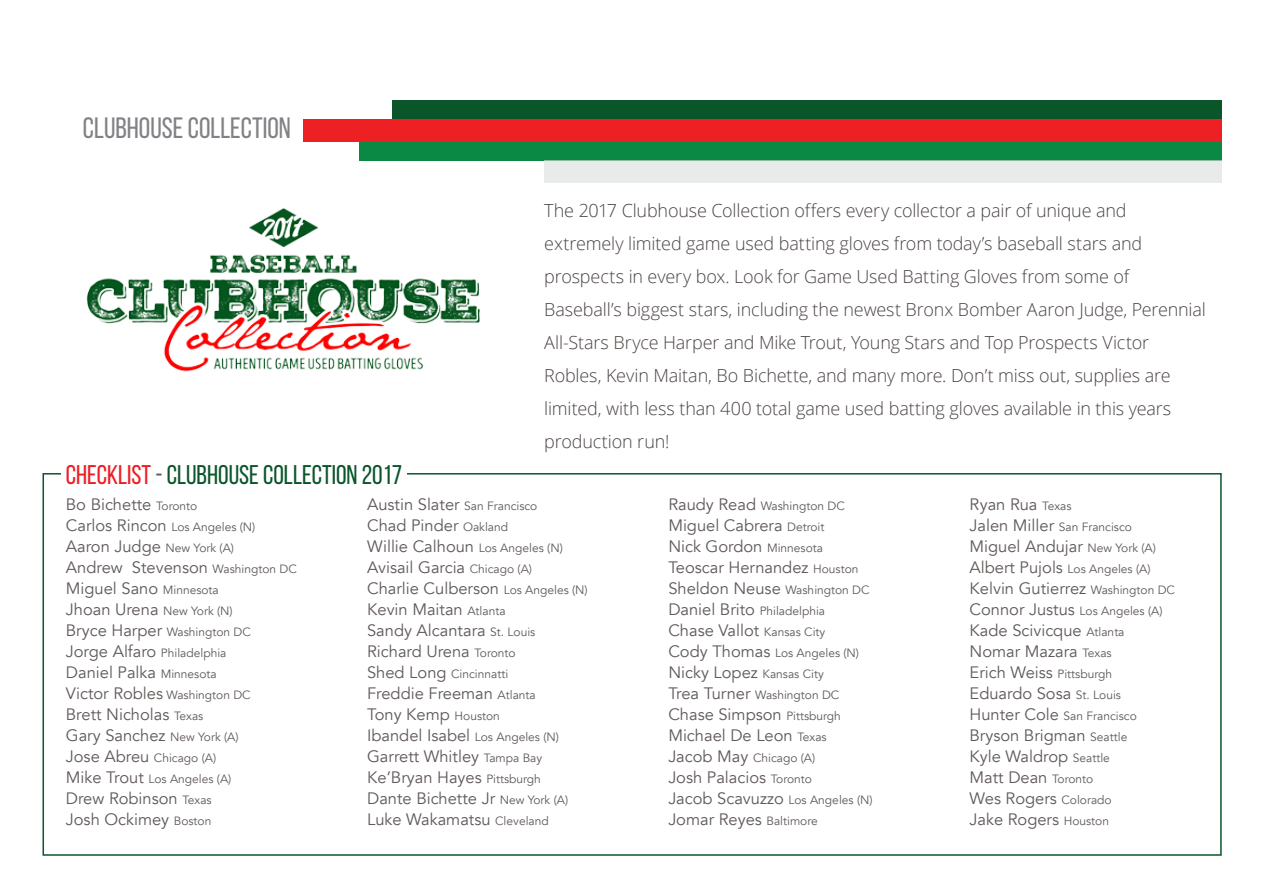
<style>
.page{position:relative;width:1263px;height:893px;background:#fff}
.page>*{position:absolute;margin:0;border:0;box-sizing:border-box;transform-origin:0 0}
.t1{font:29.4px "Bebas Neue";color:#808285}
.t2{font:27px "Bebas Neue";color:#0b552b}
.t3{font:300 18px/33px "Open Sans";letter-spacing:-.01em;color:#4a4442}
.t4{font:16.5px/21px "Avenir";color:#605958}
.t5{font:12px/21px "Avenir";color:#605958}
.s1{color:#ed1d24}
.s2{color:#605958}
.s3{font-size:12px}
.s4{font-size:16.5px}
</style>
<div class="page">
<img style="left:86px;top:106px;width:432px;height:266px">
<div style="left:393px;top:100px;width:829px;height:19px;background:#0b552b"></div>
<div style="left:360px;top:142px;width:862px;height:18px;background:#0a8944"></div>
<div style="left:303px;top:119px;width:919px;height:23px;background:#ed2124"></div>
<div style="left:544px;top:160px;width:678px;height:23px;background:#e9eaea"></div>
<h1 class="t1" style="left:83px;top:112px;width:209px">CLUBHOUSE COLLECTION</h1>
<h2 class="t2" style="left:66px;top:460px;width:338px"><span class="s1">CHECKLIST</span> <span class="s2">-</span> CLUBHOUSE COLLECTION 2017</h2>
<p class="t3" style="left:544px;top:194px;width:663px">The 2017 Clubhouse Collection offers every collector a pair of unique and extremely limited game used batting gloves from today’s baseball stars and prospects in every box. Look for Game Used Batting Gloves from some of Baseball’s biggest stars, including the newest Bronx Bomber Aaron Judge, Perennial All-Stars Bryce Harper and Mike Trout, Young Stars and Top Prospects Victor Robles, Kevin Maitan, Bo Bichette, and many more. Don’t miss out, supplies are limited, with less than 400 total game used batting gloves available in this years production run!</p>
<p class="t4" style="left:66px;top:494px;width:133px">Bo Bichette <span class="s3">Toronto</span></p>
<p class="t5" style="left:66px;top:516px;width:191px"><span class="s4">Carlos Rincon</span> Los Angeles (N)</p>
<p class="t4" style="left:66px;top:536px;width:232px">Aaron Judge <span class="s3">New York (A)<br></span>Andrew Stevenson <span class="s3">Washington DC<br></span>Miguel Sano <span class="s3">Minnesota<br></span>Jhoan Urena <span class="s3">New York (N)</span></p>
<p class="t5" style="left:66px;top:621px;width:187px"><span class="s4">Bryce Harper</span> Washington DC<br><span class="s4">Jorge Alfaro</span> Philadelphia</p>
<p class="t4" style="left:66px;top:662px;width:186px">Daniel Palka <span class="s3">Minnesota<br></span>Victor Robles <span class="s3">Washington DC<br></span>Brett Nicholas <span class="s3">Texas<br></span>Gary Sanchez <span class="s3">New York (A)</span></p>
<p class="t5" style="left:66px;top:747px;width:167px"><span class="s4">Jose Abreu</span> Chicago (A)<br><span class="s4">Mike Trout</span> Los Angeles (A)</p>
<p class="t4" style="left:66px;top:788px;width:147px">Drew Robinson <span class="s3">Texas<br></span>Josh Ockimey <span class="s3">Boston</span></p>
<p class="t4" style="left:367px;top:494px;width:222px">Austin Slater <span class="s3">San Francisco<br></span>Chad Pinder <span class="s3">Oakland<br></span>Willie Calhoun <span class="s3">Los Angeles (N)<br></span>Avisail Garcia <span class="s3">Chicago (A)<br></span>Charlie Culberson <span class="s3">Los Angeles (N)<br></span>Kevin Maitan <span class="s3">Atlanta<br></span>Sandy Alcantara <span class="s3">St. Louis<br></span>Richard Urena <span class="s3">Toronto</span></p>
<p class="t5" style="left:367px;top:663px;width:143px"><span class="s4">Shed Long</span> Cincinnatti</p>
<p class="t4" style="left:367px;top:683px;width:203px">Freddie Freeman <span class="s3">Atlanta<br></span>Tony Kemp <span class="s3">Houston<br></span>Ibandel Isabel <span class="s3">Los Angeles (N)<br></span>Garrett Whitley <span class="s3">Tampa Bay<br></span>Ke’Bryan Hayes <span class="s3">Pittsburgh<br></span>Dante Bichette Jr <span class="s3">New York (A)<br></span>Luke Wakamatsu <span class="s3">Cleveland</span></p>
<p class="t5" style="left:668px;top:495px;width:178px"><span class="s4">Raudy Read</span> Washington DC</p>
<p class="t4" style="left:668px;top:515px;width:203px">Miguel Cabrera <span class="s3">Detroit<br></span>Nick Gordon <span class="s3">Minnesota<br></span>Teoscar Hernandez <span class="s3">Houston<br></span>Sheldon Neuse <span class="s3">Washington DC</span></p>
<p class="t5" style="left:668px;top:600px;width:158px"><span class="s4">Daniel Brito</span> Philadelphia</p>
<p class="t4" style="left:668px;top:620px;width:158px">Chase Vallot <span class="s3">Kansas City</span></p>
<p class="t5" style="left:668px;top:642px;width:192px"><span class="s4">Cody Thomas</span> Los Angeles (N)</p>
<p class="t4" style="left:668px;top:662px;width:157px">Nicky Lopez <span class="s3">Kansas City</span></p>
<p class="t5" style="left:668px;top:684px;width:173px"><span class="s4">Trea Turner</span> Washington DC</p>
<p class="t4" style="left:668px;top:704px;width:174px">Chase Simpson <span class="s3">Pittsburgh<br></span>Michael De Leon <span class="s3">Texas</span></p>
<p class="t5" style="left:668px;top:747px;width:148px"><span class="s4">Jacob May</span> Chicago (A)</p>
<p class="t4" style="left:668px;top:767px;width:206px">Josh Palacios <span class="s3">Toronto<br></span>Jacob Scavuzzo <span class="s3">Los Angeles (N)<br></span>Jomar Reyes <span class="s3">Baltimore</span></p>
<p class="t4" style="left:969px;top:494px;width:103px">Ryan Rua <span class="s3">Texas</span></p>
<p class="t5" style="left:969px;top:516px;width:164px"><span class="s4">Jalen Miller</span> San Francisco</p>
<p class="t4" style="left:969px;top:536px;width:188px">Miguel Andujar <span class="s3">New York (A)</span></p>
<p class="t5" style="left:969px;top:558px;width:182px"><span class="s4">Albert Pujols</span> Los Angeles (A)</p>
<p class="t4" style="left:969px;top:578px;width:207px">Kelvin Gutierrez <span class="s3">Washington DC</span></p>
<p class="t5" style="left:969px;top:600px;width:194px"><span class="s4">Connor Justus</span> Los Angeles (A)</p>
<p class="t4" style="left:969px;top:620px;width:156px">Kade Scivicque <span class="s3">Atlanta<br></span>Nomar Mazara <span class="s3">Texas<br></span>Erich Weiss <span class="s3">Pittsburgh<br></span>Eduardo Sosa <span class="s3">St. Louis</span></p>
<p class="t5" style="left:969px;top:705px;width:169px"><span class="s4">Hunter Cole</span> San Francisco</p>
<p class="t4" style="left:969px;top:725px;width:159px">Bryson Brigman <span class="s3">Seattle<br></span>Kyle Waldrop <span class="s3">Seattle<br></span>Matt Dean <span class="s3">Toronto<br></span>Wes Rogers <span class="s3">Colorado<br></span>Jake Rogers <span class="s3">Houston</span></p>
</div>
